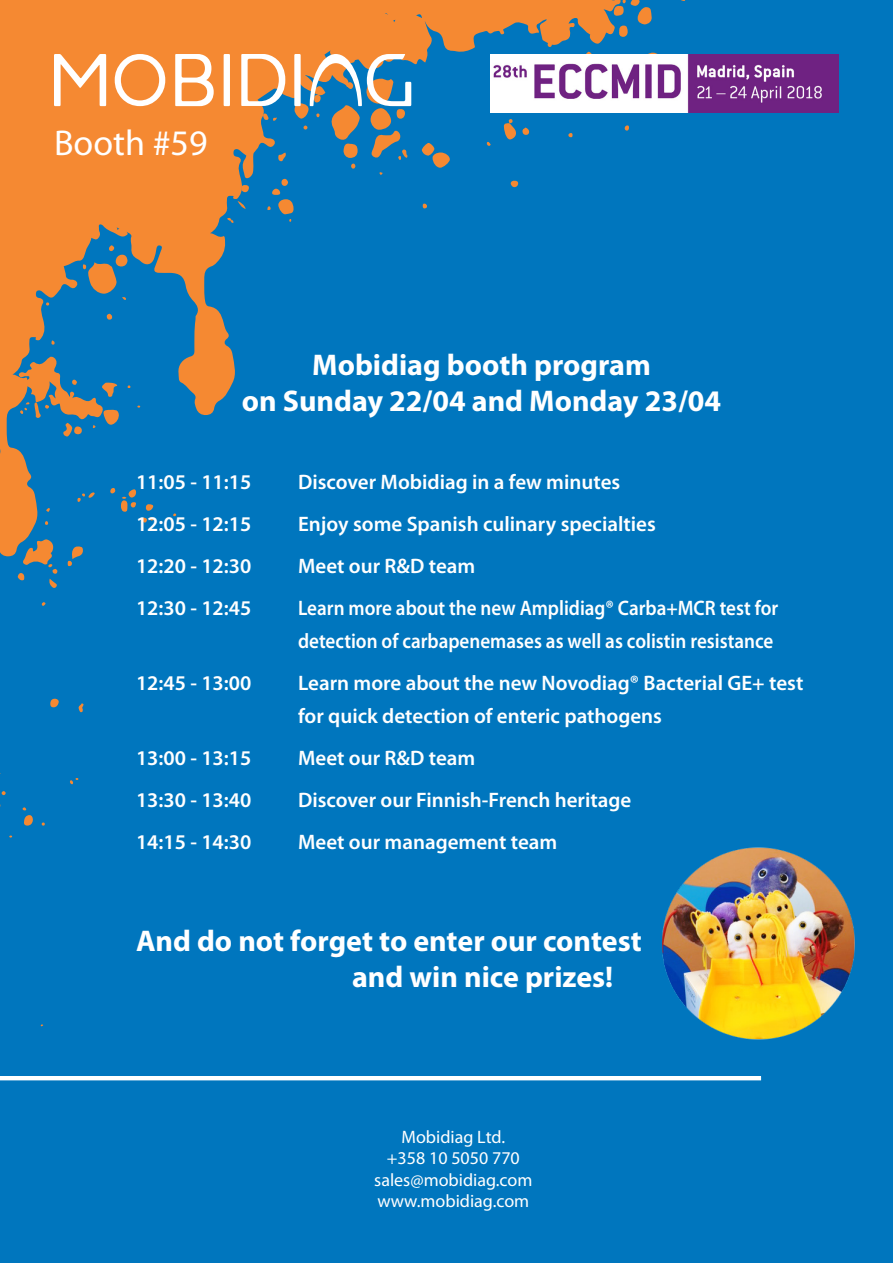
<style>
.page{position:relative;width:893px;height:1263px;background:#0076be}
.page>*{position:absolute;margin:0;border:0;box-sizing:border-box;transform-origin:0 0}
.t1{font:36px "Myriad Pro";color:#fff}
.t2{font:700 30px "Myriad Pro";color:#fff}
.t3{font:600 21px/33px "Myriad Pro";color:#fff}
.t4{font:600 21px/33px "Myriad Pro";color:#fff;scale:.91 1}
.t5{font:18px "Myriad Pro";color:#fff}
</style>
<div class="page">
<svg style="left:220px;top:236px;width:15px;height:165px"></svg>
<div style="left:50px;top:699px;width:9px;height:8px;background:#f58932;border-radius:4px"></div>
<svg style="left:78px;top:703px;width:6px;height:9px"></svg>
<svg style="left:67px;top:556px;width:12px;height:10px"></svg>
<svg style="left:0;top:773px;width:6px;height:34px"></svg>
<svg style="left:42px;top:602px;width:4px;height:4px"></svg>
<svg style="left:18px;top:556px;width:39px;height:32px"></svg>
<svg style="left:23px;top:807px;width:10px;height:19px"></svg>
<svg style="left:42px;top:822px;width:3px;height:4px"></svg>
<svg style="left:70px;top:778px;width:8px;height:7px"></svg>
<svg style="left:0;top:0;width:220px;height:556px"></svg>
<hr style="left:0;top:1077px;width:761px;height:3px;background:#fff">
<img style="left:782px;top:54px;width:57px;height:58px">
<svg style="left:54px;top:0;width:728px;height:223px"></svg>
<img style="left:662px;top:847px;width:193px;height:193px">
<p class="t1" style="left:54px;top:121px;width:155px">Booth #59</p>
<p class="t2" style="left:312px;top:345px;width:340px">Mobidiag booth program</p>
<p class="t2" style="left:242px;top:381px;width:481px">on Sunday 22/04 and Monday 23/04</p>
<p class="t3" style="left:136px;top:465px;width:117px">11:05 - 11:15</p>
<p class="t3" style="left:298px;top:465px;width:324px">Discover Mobidiag in a few minutes</p>
<p class="t3" style="left:136px;top:507px;width:117px">12:05 - 12:15</p>
<p class="t3" style="left:298px;top:507px;width:359px">Enjoy some Spanish culinary specialties</p>
<p class="t3" style="left:136px;top:549px;width:117px">12:20 - 12:30</p>
<p class="t3" style="left:298px;top:549px;width:179px">Meet our R&amp;D team</p>
<p class="t3" style="left:136px;top:591px;width:117px">12:30 - 12:45</p>
<p class="t4" style="left:298px;top:591px;width:529px">Learn more about the new Amplidiag® Carba+MCR test for detection of carbapenemases as well as colistin resistance</p>
<p class="t3" style="left:136px;top:666px;width:117px">12:45 - 13:00</p>
<p class="t3" style="left:298px;top:666px;width:507px">Learn more about the new Novodiag® Bacterial GE+ test for quick detection of enteric pathogens</p>
<p class="t3" style="left:136px;top:741px;width:117px">13:00 - 13:15</p>
<p class="t3" style="left:298px;top:741px;width:179px">Meet our R&amp;D team</p>
<p class="t3" style="left:136px;top:783px;width:117px">13:30 - 13:40</p>
<p class="t3" style="left:298px;top:783px;width:335px">Discover our Finnish-French heritage</p>
<p class="t3" style="left:136px;top:825px;width:117px">14:15 - 14:30</p>
<p class="t3" style="left:298px;top:825px;width:261px">Meet our management team</p>
<p class="t2" style="left:136px;top:921px;width:507px">And do not forget to enter our contest</p>
<p class="t2" style="left:352px;top:957px;width:263px">and win nice prizes!</p>
<p class="t5" style="left:401px;top:1125px;width:105px">Mobidiag Ltd.</p>
<p class="t5" style="left:387px;top:1147px;width:134px">+358 10 5050 770</p>
<p class="t5" style="left:374px;top:1168px;width:160px">sales@mobidiag.com</p>
<p class="t5" style="left:377px;top:1190px;width:153px">www.mobidiag.com</p>
</div>
